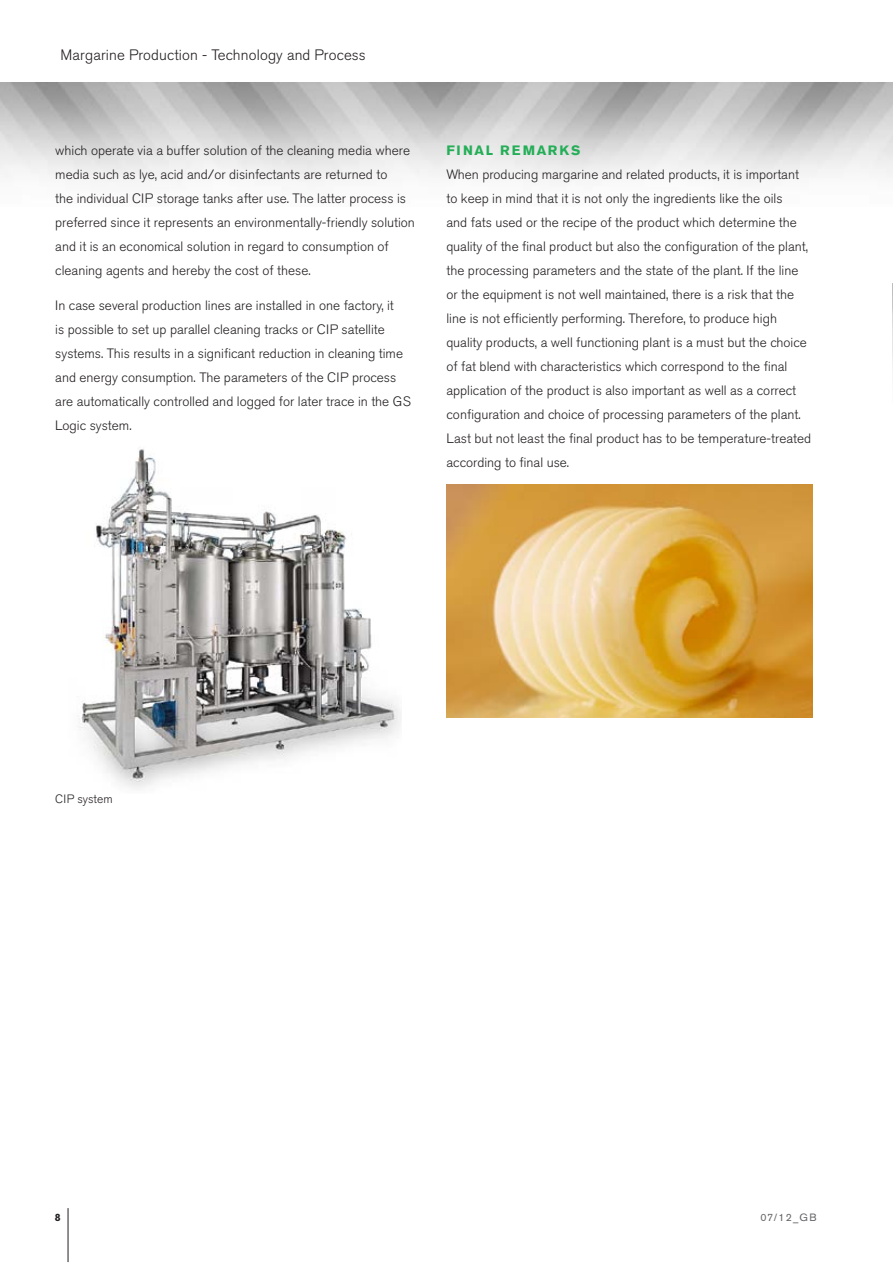
<style>
.page{position:relative;width:893px;height:1263px;background:#fff}
.page>*{position:absolute;margin:0;border:0;box-sizing:border-box;transform-origin:0 0}
.t1{font:300 15px "Akzidenz Grotesk Pro";letter-spacing:.01em;color:#231f20}
.Body_Copy__16pt_Lead{font:300 13.5px/24px "Akzidenz Grotesk Pro";color:#231f20}
.Headline__Large__All{font:700 13.5px "Akzidenz Grotesk Pro";letter-spacing:.13em;color:#24ae57}
.TOC_Title{font:300 12px "Akzidenz Grotesk Pro";color:#231f20}
.t2{font:10.5px "Akzidenz Grotesk Pro";color:#636366}
.t3{font:700 10.5px "Akzidenz Grotesk Pro";color:#231f20}
</style>
<div class="page">
<img style="left:892px;top:283px;width:1px;height:88px">
<hr style="left:68px;top:1208px;width:1px;height:54px;background:#231f20">
<img style="left:446px;top:485px;width:366px;height:233px">
<img style="left:79px;top:449px;width:322px;height:340px">
<p class="t1" style="left:61px;top:45px;width:307px">Margarine Production - Technology and Process</p>
<p class="Body_Copy__16pt_Lead" style="left:55px;top:138px;width:361px">which operate via a buffer solution of the cleaning media where media such as lye, acid and/or disinfectants are returned to<br>the individual CIP storage tanks after use. The latter process is preferred since it represents an environmentally-friendly solution and it is an economical solution in regard to consumption of cleaning agents and hereby the cost of these.</p>
<p class="Body_Copy__16pt_Lead" style="left:55px;top:293px;width:357px">In case several production lines are installed in one factory, it<br>is possible to set up parallel cleaning tracks or CIP satellite systems. This results in a significant reduction in cleaning time and energy consumption. The parameters of the CIP process are automatically controlled and logged for later trace in the GS Logic system.</p>
<p class="Headline__Large__All" style="left:447px;top:141px;width:135px">FINAL REMARKS</p>
<p class="Body_Copy__16pt_Lead" style="left:446px;top:162px;width:366px">When producing margarine and related products, it is important to keep in mind that it is not only the ingredients like the oils<br>and fats used or the recipe of the product which determine the quality of the final product but also the configuration of the plant, the processing parameters and the state of the plant. If the line or the equipment is not well maintained, there is a risk that the line is not efficiently performing. Therefore, to produce high quality products, a well functioning plant is a must but the choice of fat blend with characteristics which correspond to the final application of the product is also important as well as a correct configuration and choice of processing parameters of the plant.<br>Last but not least the final product has to be temperature-treated according to final use.</p>
<p class="TOC_Title" style="left:55px;top:791px;width:59px">CIP system</p>
<p class="t3" style="left:55px;top:1211px;width:7px">8</p>
<p class="t2" style="left:760px;top:1210px;width:58px">07/12_GB</p>
</div>
